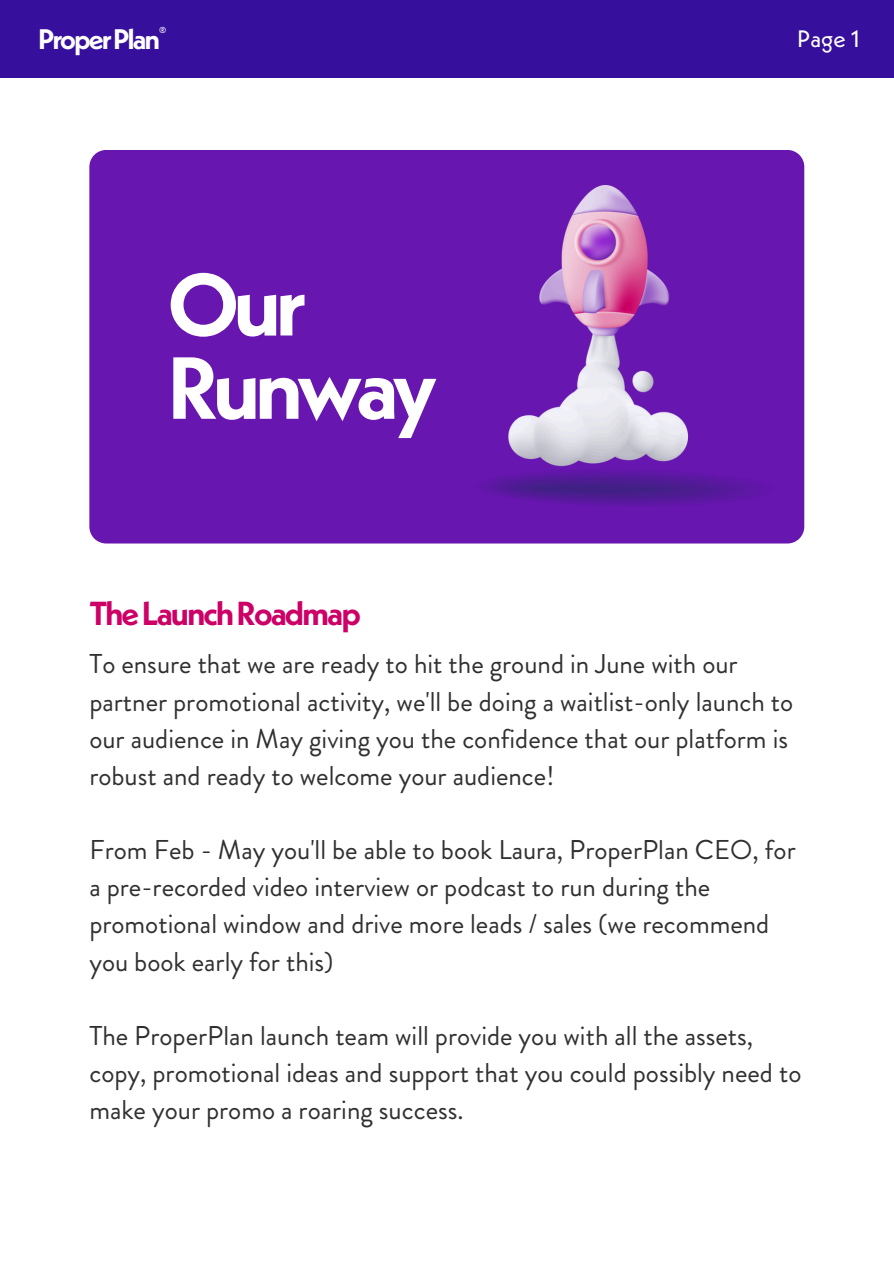
<style>
.page{position:relative;width:894px;height:1264px;background:#fff}
.page>*{position:absolute;margin:0;border:0;box-sizing:border-box;transform-origin:0 0}
.t1{font:700 87.75px/83.2px "Neue Kabel";letter-spacing:-.07em;color:#fff}
.t2{font:700 33.3px "Neue Kabel";letter-spacing:-.06em;color:#c06}
.t3{font:700 28.2px "Neue Kabel";letter-spacing:-.07em;color:#fff}
.t4{font:27.15px/37.2px "Brandon Grotesque";color:#303030}
.t5{font:23.7px "Neue Kabel";color:#fff}
.t6{font:8.7px "Neue Kabel";color:#fff}
</style>
<div class="page">
<div style="left:0;top:0;width:893px;height:78px;background:#360f9c"></div>
<div style="left:89px;top:150px;width:715px;height:393px;background:#6716af"></div>
<img style="left:472px;top:186px;width:304px;height:322px">
<h4 class="t3" style="left:38px;top:21px;width:123px">ProperPlan</h4>
<h4 class="t6" style="left:159px;top:25px;width:9px">®</h4>
<h4 class="t5" style="left:797px;top:24px;width:64px">Page 1</h4>
<h2 class="t1" style="left:167px;top:262px;width:271px">Our<br>Runway</h2>
<p class="t2" style="left:89px;top:592px;width:273px">TheLaunchRoadmap</p>
<p class="t4" style="left:89px;top:645px;width:705px">To ensure that we are ready to hit the ground in June with our partner promotional activity, we'll be doing a waitlist-only launch to our audience in May giving you the confidence that our platform is robust and ready to welcome your audience!</p>
<p class="t4" style="left:89px;top:831px;width:707px">From Feb - May you'll be able to book Laura, ProperPlan CEO, for a pre-recorded video interview or podcast to run during the promotional window and drive more leads / sales (we recommend you book early for this)</p>
<h1 class="t4" style="left:89px;top:1017px;width:713px">The ProperPlan launch team will provide you with all the assets, copy, promotional ideas and support that you could possibly need to make your promo a roaring success.</h1>
</div>
